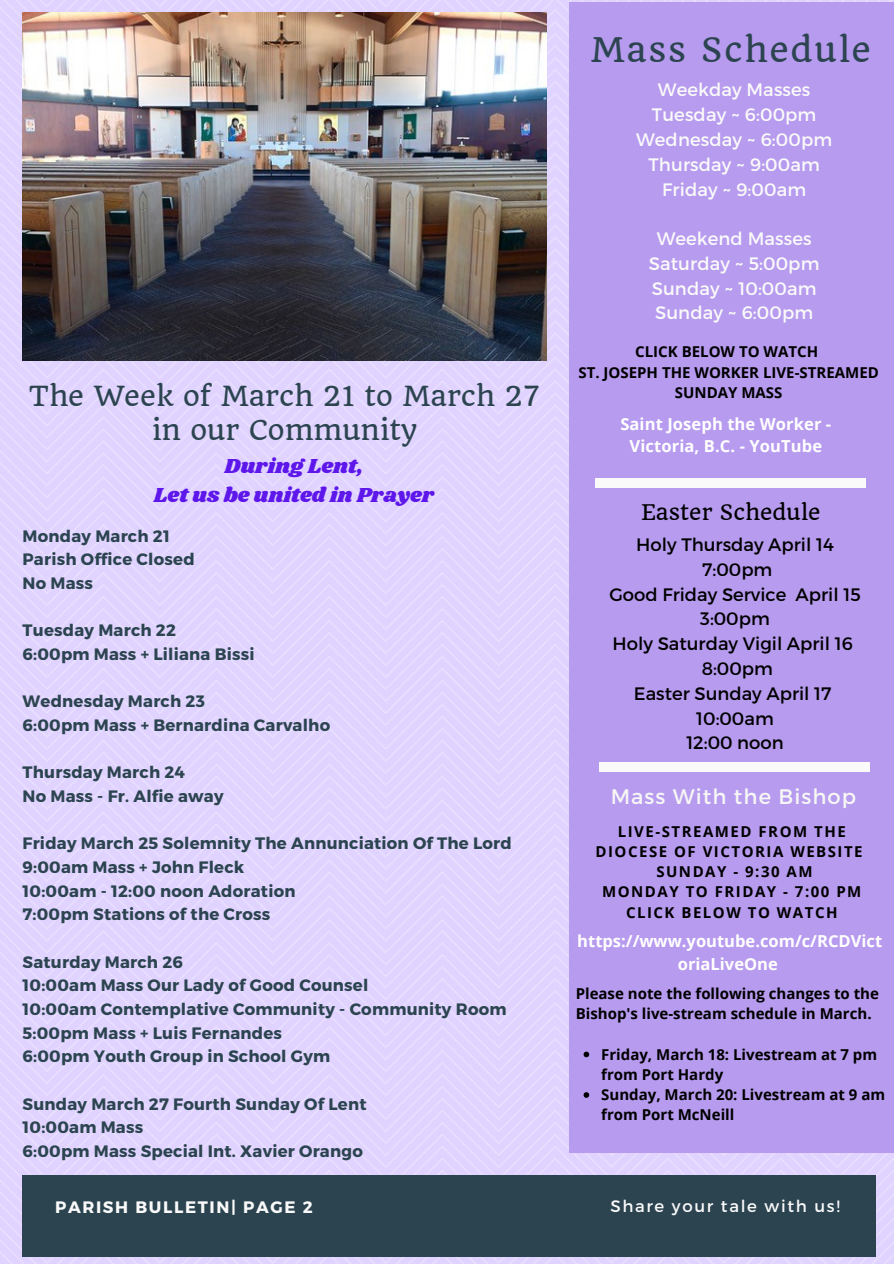
<style>
.page{position:relative;width:894px;height:1264px;background:#fff}
.page>*{position:absolute;margin:0;border:0;box-sizing:border-box;transform-origin:0 0}
.t1{font:33.15px "Quando";letter-spacing:.05em;color:#2c4450}
.t2{font:27px/33.8px "Quando";color:#2c4450;text-align:center}
.t3{font:21px "Shrikhand";color:#5e17eb}
.t4{font:21px "Montserrat";letter-spacing:.05em;color:#f7f7f5}
.t5{font:21px "Quando";color:#000}
.t6{font:18px "Montserrat";letter-spacing:.005em;color:#fafafa}
.t7{font:18px/24.8px "Montserrat";color:#000;text-align:center}
.t8{font:700 16.5px "Montserrat";letter-spacing:.015em;color:#2c4450}
.t9{font:700 16.5px/22.5px "Open Sans";color:#fff;text-align:center}
.t10{font:700 16.5px "Montserrat";letter-spacing:.1em;color:#fafafa}
.t11{font:16.5px "Montserrat";letter-spacing:.1em;color:#fafafa}
.t12{font:700 15px/20.2px "Open Sans";color:#000}
.t13{font:700 15px/20.2px "Open Sans";letter-spacing:.1em;color:#000;text-align:center}
</style>
<div class="page">
<img style="left:0;top:0;width:893px;height:1263px">
<img style="left:23px;top:13px;width:523px;height:348px">
<div style="left:23px;top:1175px;width:852px;height:81px;background:#2c4450"></div>
<div style="left:569px;top:2px;width:324px;height:1150px;background:#b79bef"></div>
<div style="left:595px;top:478px;width:270px;height:9px;background:#fafafa"></div>
<div style="left:598px;top:762px;width:271px;height:9px;background:#fafafa"></div>
<svg style="left:583px;top:1051px;width:6px;height:6px"></svg>
<svg style="left:583px;top:1092px;width:6px;height:5px"></svg>
<p class="t2" style="left:29px;top:380px;width:512px">The Week of March 21 to March 27 in our Community</p>
<p class="t3" style="left:224px;top:451px;width:140px">During Lent,</p>
<p class="t3" style="left:154px;top:481px;width:281px">Let us be united in Prayer</p>
<p class="t8" style="left:23px;top:525px;width:149px">Monday March 21</p>
<p class="t8" style="left:23px;top:549px;width:174px">Parish Office Closed</p>
<p class="t8" style="left:23px;top:572px;width:72px">No Mass</p>
<p class="t8" style="left:23px;top:620px;width:155px">Tuesday March 22</p>
<p class="t8" style="left:23px;top:643px;width:233px">6:00pm Mass + Liliana Bissi</p>
<p class="t8" style="left:23px;top:690px;width:184px">Wednesday March 23</p>
<p class="t8" style="left:23px;top:714px;width:309px">6:00pm Mass + Bernardina Carvalho</p>
<p class="t8" style="left:23px;top:761px;width:164px">Thursday March 24</p>
<p class="t8" style="left:23px;top:785px;width:202px">No Mass - Fr. Alfie away</p>
<p class="t8" style="left:23px;top:832px;width:490px">Friday March 25 Solemnity The Annunciation Of The Lord</p>
<p class="t8" style="left:23px;top:856px;width:223px">9:00am Mass + John Fleck</p>
<p class="t8" style="left:23px;top:880px;width:274px">10:00am - 12:00 noon Adoration</p>
<p class="t8" style="left:23px;top:903px;width:249px">7:00pm Stations of the Cross</p>
<p class="t8" style="left:23px;top:951px;width:162px">Saturday March 26</p>
<p class="t8" style="left:23px;top:974px;width:347px">10:00am Mass Our Lady of Good Counsel</p>
<p class="t8" style="left:23px;top:998px;width:485px">10:00am Contemplative Community - Community Room</p>
<p class="t8" style="left:23px;top:1021px;width:261px">5:00pm Mass + Luis Fernandes</p>
<p class="t8" style="left:23px;top:1045px;width:309px">6:00pm Youth Group in School Gym</p>
<p class="t8" style="left:23px;top:1092px;width:345px">Sunday March 27 Fourth Sunday Of Lent</p>
<p class="t8" style="left:23px;top:1116px;width:122px">10:00am Mass</p>
<p class="t8" style="left:23px;top:1140px;width:342px">6:00pm Mass Special Int. Xavier Orango</p>
<p class="t1" style="left:590px;top:29px;width:282px">Mass Schedule</p>
<p class="t6" style="left:657px;top:78px;width:154px">Weekday Masses</p>
<p class="t6" style="left:651px;top:103px;width:166px">Tuesday ~ 6:00pm</p>
<p class="t6" style="left:636px;top:128px;width:197px">Wednesday ~ 6:00pm</p>
<p class="t6" style="left:648px;top:153px;width:173px">Thursday ~ 9:00am</p>
<p class="t6" style="left:662px;top:177px;width:145px">Friday ~ 9:00am</p>
<p class="t6" style="left:656px;top:227px;width:156px">Weekend Masses</p>
<p class="t6" style="left:648px;top:252px;width:172px">Saturday ~ 5:00pm</p>
<p class="t6" style="left:651px;top:276px;width:166px">Sunday ~ 10:00am</p>
<p class="t6" style="left:655px;top:301px;width:159px">Sunday ~ 6:00pm</p>
<p class="t12" style="left:635px;top:341px;width:184px">CLICK BELOW TO WATCH</p>
<p class="t12" style="left:578px;top:362px;width:302px;text-align:center">ST. JOSEPH THE WORKER LIVE-STREAMED<br>SUNDAY MASS</p>
<p class="t9" style="left:620px;top:412px;width:212px">Saint Joseph the Worker -<br>Victoria, B.C. - YouTube</p>
<p class="t5" style="left:641px;top:499px;width:181px">Easter Schedule</p>
<p class="t7" style="left:636px;top:531px;width:199px">Holy Thursday April 14</p>
<p class="t7" style="left:702px;top:556px;width:72px">7:00pm</p>
<p class="t7" style="left:609px;top:581px;width:253px">Good Friday Service April 15<br>3:00pm</p>
<p class="t7" style="left:612px;top:630px;width:241px">Holy Saturday Vigil April 16<br>8:00pm</p>
<p class="t7" style="left:633px;top:680px;width:199px">Easter Sunday April 17</p>
<p class="t7" style="left:696px;top:705px;width:79px">10:00am</p>
<p class="t7" style="left:686px;top:729px;width:99px">12:00 noon</p>
<p class="t4" style="left:610px;top:782px;width:247px">Mass With the Bishop</p>
<p class="t13" style="left:595px;top:820px;width:269px">LIVE-STREAMED FROM THE<br>DIOCESE OF VICTORIA WEBSITE</p>
<p class="t13" style="left:656px;top:861px;width:158px">SUNDAY - 9:30 AM</p>
<p class="t13" style="left:602px;top:881px;width:261px">MONDAY TO FRIDAY - 7:00 PM</p>
<p class="t13" style="left:625px;top:901px;width:213px">CLICK BELOW TO WATCH</p>
<p class="t9" style="left:577px;top:929px;width:306px">https://www.youtube.com/c/RCDVict oriaLiveOne</p>
<p class="t12" style="left:575px;top:982px;width:305px">Please note the following changes to the<br>Bishop's live-stream schedule in March.</p>
<p class="t12" style="left:601px;top:1043px;width:277px">Friday, March 18: Livestream at 7 pm from Port Hardy</p>
<p class="t12" style="left:601px;top:1084px;width:285px">Sunday, March 20: Livestream at 9 am from Port McNeill</p>
<p class="t10" style="left:55px;top:1196px;width:259px">PARISH BULLETIN| PAGE 2</p>
<p class="t11" style="left:610px;top:1195px;width:231px">Share your tale with us!</p>
</div>
